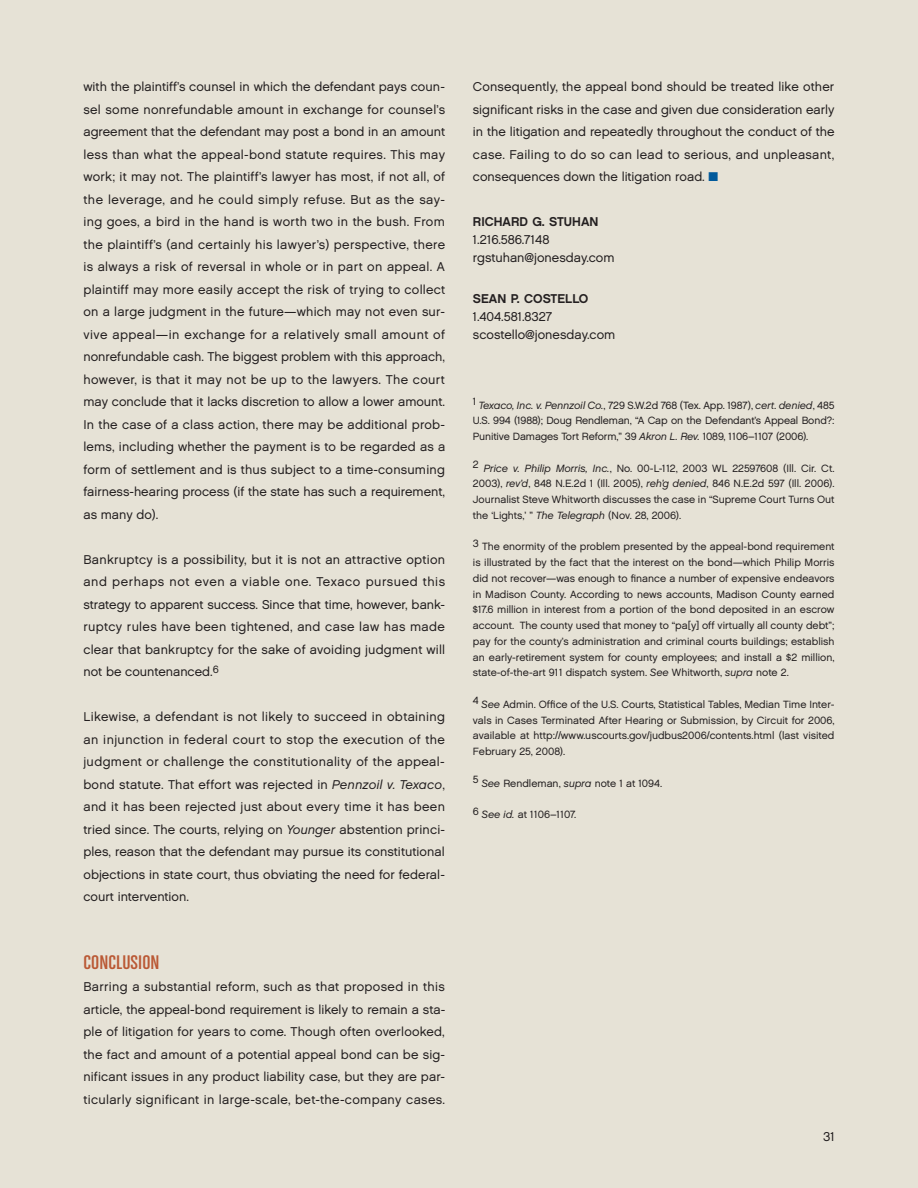
<style>
.page{position:relative;width:918px;height:1188px;background:#e6e2d6}
.page>*{position:absolute;margin:0;border:0;box-sizing:border-box;transform-origin:0 0}
.t1{font:21px "Chalet Comprime Cologne Sixty";color:#ba5935;scale:1.1 1}
.t2{font:12.75px/22.5px "Chalet London Nineteen Sixty";color:#231f20;text-align:justify}
.t3{font:12.75px "Chalet New York Nineteen Sixty";color:#231f20}
.t4{font:10.5px/15.8px "Chalet London Nineteen Sixty";color:#231f20;text-align:justify}
.t5{font:10.5px "Chalet Oblique London";color:#231f20}
.s1{font-family:"Chalet Oblique London"}
.s2{color:#00599b}
.s3{font-family:"Chalet London Nineteen Sixty"}
</style>
<div class="page">
<p class="t2" style="left:83px;top:76px;width:363px">with the plaintiff’s counsel in which the defendant pays coun&shy;sel some nonrefundable amount in exchange for counsel’s agreement that the defendant may post a bond in an amount less than what the appeal-bond statute requires. This may work; it may not. The plaintiff’s lawyer has most, if not all, of the leverage, and he could simply refuse. But as the say&shy;ing goes, a bird in the hand is worth two in the bush. From the plaintiff’s (and certainly his lawyer’s) perspective, there is always a risk of reversal in whole or in part on appeal. A plaintiff may more easily accept the risk of trying to collect on a large judgment in the future—which may not even sur&shy;vive appeal—in exchange for a relatively small amount of nonrefundable cash. The biggest problem with this approach, however, is that it may not be up to the lawyers. The court may conclude that it lacks discretion to allow a lower amount.<br>In the case of a class action, there may be additional prob&shy;lems, including whether the payment is to be regarded as a form of settlement and is thus subject to a time-consuming fairness-hearing process (if the state has such a requirement, as many do).</p>
<p class="t2" style="left:83px;top:548px;width:363px">Bankruptcy is a possibility, but it is not an attractive option and perhaps not even a viable one. Texaco pursued this strategy to apparent success. Since that time, however, bank&shy;ruptcy rules have been tightened, and case law has made clear that bankruptcy for the sake of avoiding judgment will not be countenanced.<sup>6</sup></p>
<p class="t2" style="left:83px;top:706px;width:363px">Likewise, a defendant is not likely to succeed in obtaining an injunction in federal court to stop the execution of the judgment or challenge the constitutionality of the appeal&shy;bond statute. That effort was rejected in <span class="s1">Pennzoil v. Texaco</span>, and it has been rejected just about every time it has been tried since. The courts, relying on <span class="s1">Younger</span> abstention princi&shy;ples, reason that the defendant may pursue its constitutional objections in state court, thus obviating the need for federal&shy;court intervention.</p>
<h1 class="t1" style="left:83px;top:950px;width:15px">CONCLUSION</h1>
<p class="t2" style="left:83px;top:976px;width:363px">Barring a substantial reform, such as that proposed in this article, the appeal-bond requirement is likely to remain a sta&shy;ple of litigation for years to come. Though often overlooked, the fact and amount of a potential appeal bond can be sig&shy;nificant issues in any product liability case, but they are par&shy;ticularly significant in large-scale, bet-the-company cases.</p>
<p class="t2" style="left:473px;top:76px;width:363px">Consequently, the appeal bond should be treated like other significant risks in the case and given due consideration early in the litigation and repeatedly throughout the conduct of the case. Failing to do so can lead to serious, and unpleasant, consequences down the litigation road. <span class="s2">■</span></p>
<p class="t3" style="left:473px;top:214px;width:127px">RICHARD G. STUHAN</p>
<p class="t2" style="left:473px;top:231px;width:143px;line-height:18px">1.216.586.7148 rgstuhan@jonesday.com</p>
<p class="t3" style="left:473px;top:291px;width:117px">SEAN P. COSTELLO</p>
<p class="t2" style="left:473px;top:307px;width:144px;line-height:18px">1.404.581.8327 scostello@jonesday.com</p>
<p class="t5" style="left:473px;top:398px;width:363px"><sup>1</sup> Texaco, Inc. v. Pennzoil Co.<span class="s3">, 729 S.W.2d 768 (Tex. App. 1987),</span> cert. denied<span class="s3">, 485</span></p>
<p class="t4" style="left:473px;top:413px;width:363px">U.S. 994 (1988); Doug Rendleman, “A Cap on the Defendant’s Appeal Bond?:<br>Punitive Damages Tort Reform,” 39 <span class="s1">Akron L. Rev.</span> 1089, 1106–1107 (2006).</p>
<p class="t4" style="left:473px;top:460px;width:363px">2 <span class="s1">Price v. Philip Morris, Inc.</span>, N o. 00-L-112, 2003 WL 22597608 (Ill. Cir. Ct.<br>2003), <span class="s1">rev’d</span>, 848 N .E.2d 1 (Ill. 2005), <span class="s1">reh’g denied</span>, 846 N .E.2d 597 (Ill. 2006).<br>Journalist Steve Whitworth discusses the case in “Supreme Court Turns Out the ‘Lights,’ ” <span class="s1">The Telegraph</span> (N ov. 28, 2006).</p>
<p class="t4" style="left:473px;top:539px;width:363px">3 The enormity of the problem presented by the appeal-bond requirement is illustrated by the fact that the interest on the bond—which Philip Morris did not recover—was enough to finance a number of expensive endeavors in Madison County. According to news accounts, Madison County earned $17.6 million in interest from a portion of the bond deposited in an escrow account. The county used that money to “pa[y] off virtually all county debt”; pay for the county’s administration and criminal courts buildings; establish an early-retirement system for county employees; and install a $2 million, state-of-the-art 911 dispatch system. <span class="s1">See</span> Whitworth, <span class="s1">supra</span> note 2.</p>
<p class="t4" style="left:473px;top:696px;width:363px">4 <span class="s1">See</span> Admin. Office of the U.S. Courts, Statistical Tables, Median Time Inter&shy;vals in Cases Terminated After Hearing or Submission, by Circuit for 2006, available at http://www.uscourts.gov/judbus2006/contents.html (last visited February 25, 2008).</p>
<p class="t4" style="left:473px;top:775px;width:191px">5 <span class="s1">See</span> Rendleman, <span class="s1">supra</span> note 1 at 1094.</p>
<p class="t4" style="left:473px;top:806px;width:105px">6 <span class="s1">See id.</span> at 1106–1107.</p>
<p class="t2" style="left:823px;top:1126px;width:13px">31</p>
</div>
